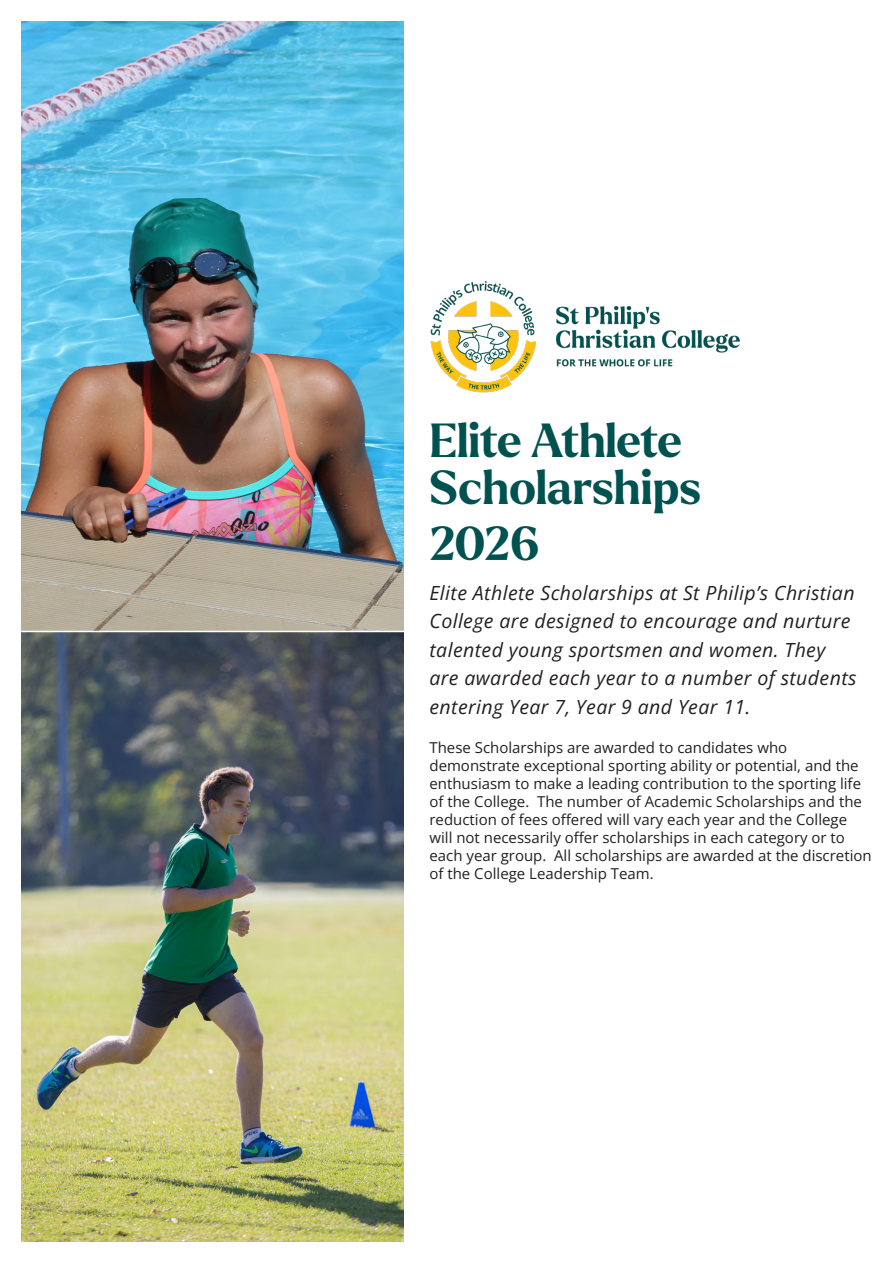
<style>
.page{position:relative;width:893px;height:1263px;background:#fff}
.page>*{position:absolute;margin:0;border:0;box-sizing:border-box;transform-origin:0 0}
.t1{font:700 46.5px/46.5px "Larken";letter-spacing:-.01em;color:#005250}
.t2{font:italic 19.5px/28.5px "Open Sans";letter-spacing:.02em;color:#231f20}
.t3{font:15px/18px "Open Sans";color:#231f20}
</style>
<div class="page">
<img style="left:21px;top:632px;width:383px;height:610px">
<img style="left:21px;top:21px;width:383px;height:610px">
<img style="left:430px;top:281px;width:310px;height:112px">
<p class="t1" style="left:429px;top:418px;width:273px">Elite Athlete<br>Scholarships</p>
<p class="t1" style="left:429px;top:521px;width:111px">2026</p>
<p class="t2" style="left:429px;top:578px;width:429px">Elite Athlete Scholarships at St Philip’s Christian College are designed to encourage and nurture talented young sportsmen and women. They are awarded each year to a number of students entering Year 7, Year 9 and Year 11.</p>
<p class="t3" style="left:429px;top:738px;width:444px">These Scholarships are awarded to candidates who demonstrate exceptional sporting ability or potential, and the enthusiasm to make a leading contribution to the sporting life of the College. The number of Academic Scholarships and the reduction of fees offered will vary each year and the College will not necessarily offer scholarships in each category or to each year group. All scholarships are awarded at the discretion of the College Leadership Team.</p>
</div>
